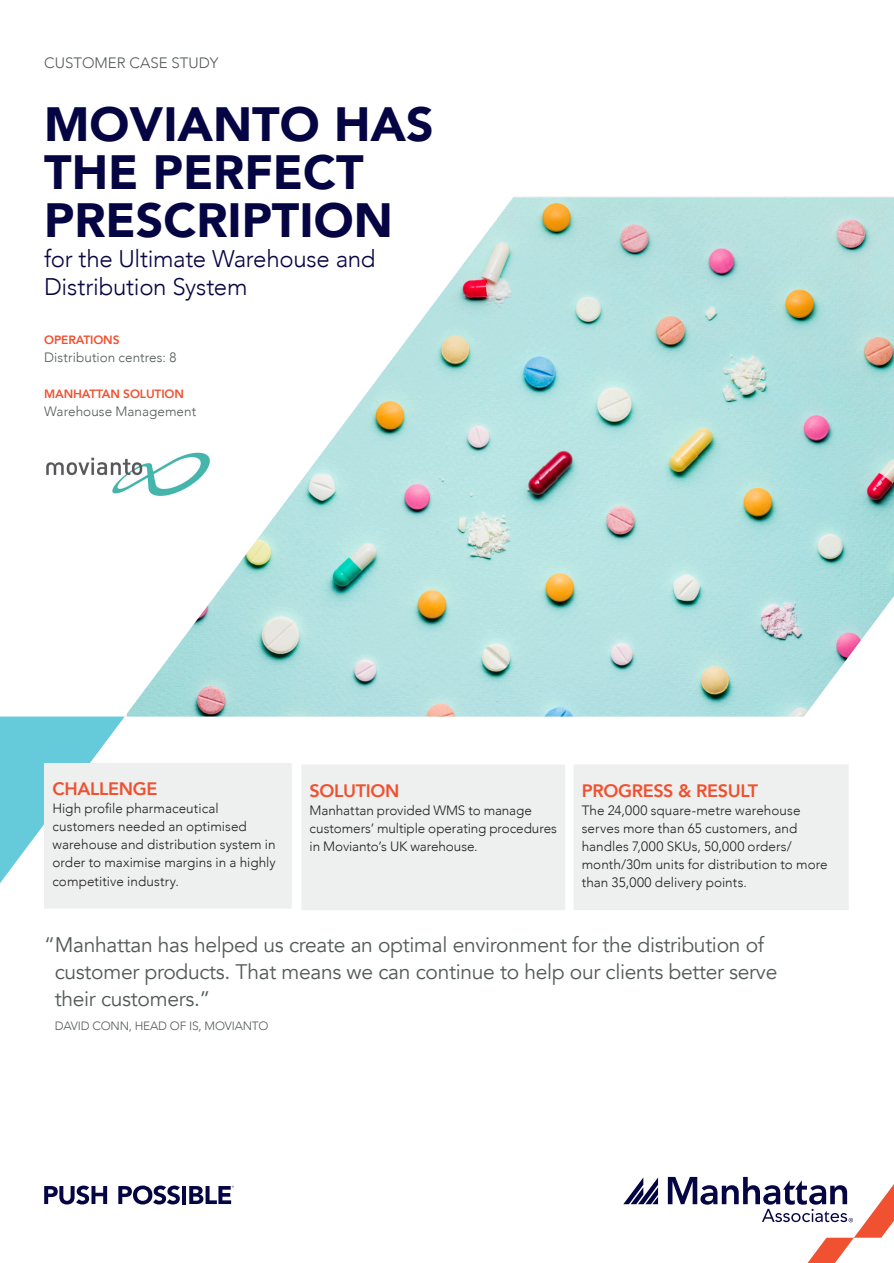
<style>
.page{position:relative;width:894px;height:1263px;background:#fff}
.page>*{position:absolute;margin:0;border:0;box-sizing:border-box;transform-origin:0 0}
.t1{font:900 48px "Avenir";color:#060543}
.t2{font:300 24px "Avenir";letter-spacing:-.01em;color:#060543}
.callout_quote{font:21px/27px "Avenir";letter-spacing:-.015em;color:#535959}
.t3{font:800 18px "Avenir";letter-spacing:-.02em;color:#f05130}
.MINI_BROW{font:300 15px "Avenir";color:#535959}
.Body_Copy{font:300 13.5px/18px "Avenir";letter-spacing:.005em;color:#231f20}
.Body_gray{font:300 13.5px "Avenir";letter-spacing:.005em;color:#535959}
.callout_quote-2{font:300 12px "Avenir";letter-spacing:-.015em;color:#535959}
.t4{font:800 12px "Avenir";letter-spacing:-.01em;color:#f05130}
</style>
<div class="page">
<img style="left:127px;top:197px;width:766px;height:519px">
<svg style="left:0;top:716px;width:125px;height:167px"></svg>
<img style="left:46px;top:448px;width:168px;height:52px">
<svg style="left:44px;top:1185px;width:63px;height:19px"></svg>
<svg style="left:118px;top:1185px;width:62px;height:19px"></svg>
<hr style="left:182px;top:1186px;width:4px;height:18px;background:#060543">
<svg style="left:189px;top:1185px;width:45px;height:19px"></svg>
<div style="left:45px;top:763px;width:246px;height:145px;background:#edf0ef"></div>
<div style="left:302px;top:765px;width:262px;height:144px;background:#edf0ef"></div>
<div style="left:301px;top:764px;width:264px;height:146px;border:2px solid #edf0ef"></div>
<div style="left:574px;top:765px;width:273px;height:144px;background:#edf0ef"></div>
<div style="left:573px;top:764px;width:275px;height:146px;border:2px solid #edf0ef"></div>
<svg style="left:623px;top:1177px;width:34px;height:27px"></svg>
<svg style="left:667px;top:1176px;width:226px;height:87px"></svg>
<p class="MINI_BROW" style="left:44px;top:54px;width:176px">CUSTOMER CASE STUDY</p>
<p class="t1" style="left:44px;top:83px;width:391px">MOVIANTO HAS</p>
<p class="t1" style="left:44px;top:131px;width:321px">THE PERFECT</p>
<p class="t1" style="left:44px;top:179px;width:350px">PRESCRIPTION</p>
<p class="t2" style="left:44px;top:244px;width:333px">for the Ultimate Warehouse and</p>
<p class="t2" style="left:44px;top:272px;width:205px">Distribution System</p>
<p class="t4" style="left:44px;top:330px;width:77px">OPERATIONS</p>
<p class="Body_gray" style="left:44px;top:349px;width:134px">Distribution centres: 8</p>
<p class="t4" style="left:44px;top:384px;width:141px">MANHATTAN SOLUTION</p>
<p class="Body_gray" style="left:44px;top:403px;width:153px">Warehouse Management</p>
<p class="t3" style="left:52px;top:775px;width:106px">CHALLENGE</p>
<p class="Body_Copy" style="left:52px;top:800px;width:225px">High profile pharmaceutical customers needed an optimised warehouse and distribution system in</p>
<p class="Body_Copy" style="left:52px;top:854px;width:225px">order to maximise margins in a highly</p>
<p class="Body_Copy" style="left:52px;top:872px;width:128px">competitive industry.</p>
<p class="t3" style="left:309px;top:776px;width:91px">SOLUTION</p>
<p class="Body_Copy" style="left:309px;top:801px;width:249px">Manhattan provided WMS to manage customers’ multiple operating procedures in Movianto’s UK warehouse.</p>
<p class="t3" style="left:581px;top:776px;width:178px">PROGRESS &amp; RESULT</p>
<p class="Body_Copy" style="left:581px;top:801px;width:247px">The 24,000 square-metre warehouse serves more than 65 customers, and handles 7,000 SKUs, 50,000 orders/ month/30m units for distribution to more than 35,000 delivery points.</p>
<p class="callout_quote" style="left:55px;top:931px;width:724px;text-indent:-11px">“Manhattan has helped us create an optimal environment for the distribution of customer products. That means we can continue to help our clients better serve their customers.”</p>
<p class="callout_quote-2" style="left:55px;top:1018px;width:215px">DAVID CONN, HEAD OF IS, MOVIANTO</p>
</div>
